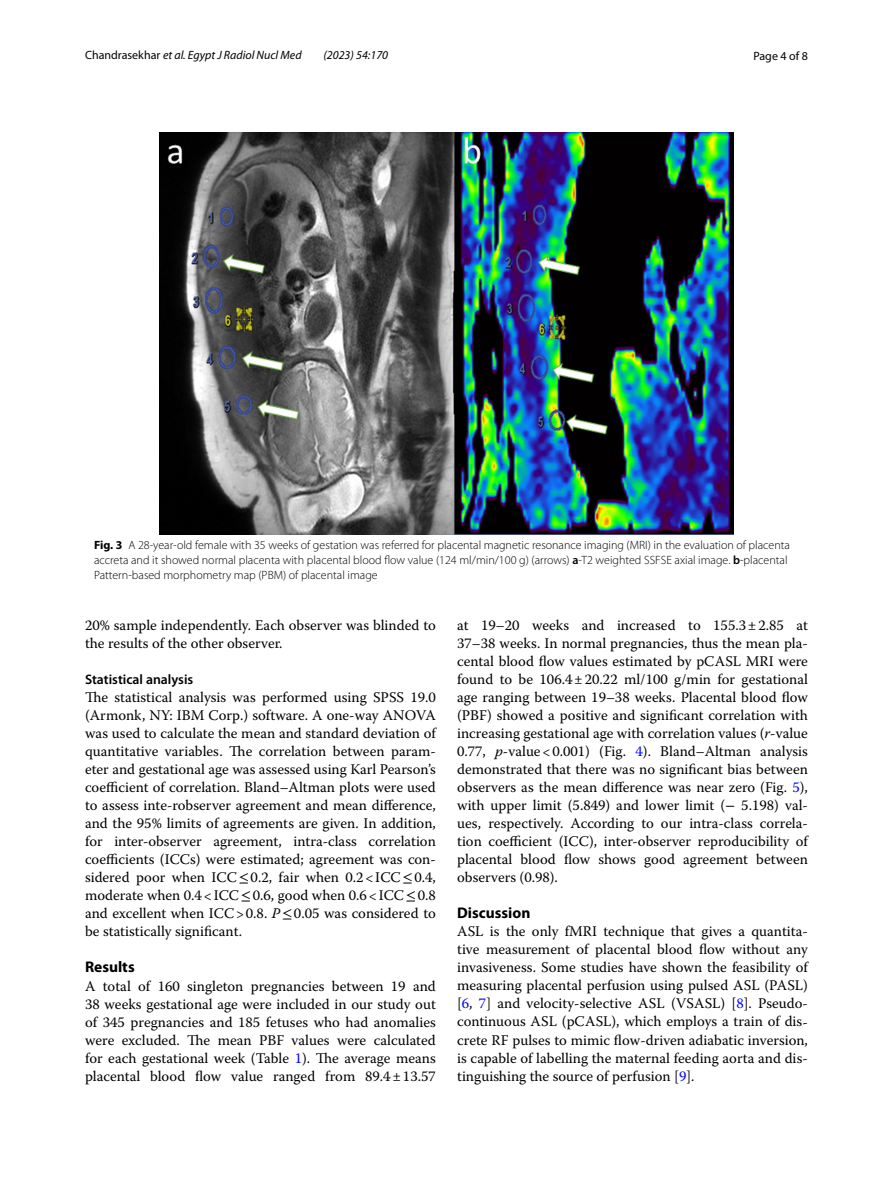
<style>
.page{position:relative;width:893px;height:1187px;background:#fff}
.page>*{position:absolute;margin:0;border:0;box-sizing:border-box;transform-origin:0 0}
.t1{font:700 15.45px "Myriad Pro";color:#000}
.t2{font:14.7px/18px "Warnock Pro";color:#000;text-align:justify}
.t3{font:600 13.8px "Myriad Pro";color:#000}
.t4{font:300 12px/15px "Myriad Pro";color:#000}
.t5{font:italic 12px "Myriad Pro";color:#000}
.t6{font:12px "Myriad Pro";color:#000}
.s1{font-style:normal}
.s2{font-weight:700}
.s3{font-weight:600}
.s4{font-family:"STIX"}
.s5{font-style:italic}
.s6{color:#00f}
</style>
<div class="page">
<img style="left:160px;top:133px;width:573px;height:401px">
<p class="t5" style="left:85px;top:48px;width:218px"><span class="s1">Chandrasekhar</span> et al. Egypt J Radiol Nucl Med</p>
<p class="t5" style="left:323px;top:48px;width:66px">(2023) 54:170</p>
<p class="t6" style="left:753px;top:48px;width:56px">Page 4 of 8</p>
<p class="t4" style="left:94px;top:538px;width:697px"><span class="s2">Fig. 3</span> A 28-year-old female with 35 weeks of gestation was referred for placental magnetic resonance imaging (MRI) in the evaluation of placenta accreta and it showed normal placenta with placental blood flow value (124 ml/min/100 g) (arrows) <span class="s3">a</span>-T2 weighted SSFSE axial image. <span class="s3">b</span>-placental<br>Pattern-based morphometry map (PBM) of placental image</p>
<p class="t2" style="left:85px;top:616px;width:352px">20% sample independently. Each observer was blinded to the results of the other observer.</p>
<p class="t3" style="left:85px;top:671px;width:110px">Statistical analysis</p>
<p class="t2" style="left:85px;top:688px;width:352px">The statistical analysis was performed using SPSS 19.0 (Armonk, NY: IBM Corp.) software. A one-way ANOVA was used to calculate the mean and standard deviation of quantitative variables. The correlation between param&shy;eter and gestational age was assessed using Karl Pearson’s coefficient of correlation. Bland–Altman plots were used to assess inte-robserver agreement and mean difference, and the 95% limits of agreements are given. In addition, for inter-observer agreement, intra-class correlation coefficients (ICCs) were estimated; agreement was con&shy;sidered poor when ICC<span class="s4">≤</span>0.2, fair when 0.2&lt;ICC<span class="s4">≤</span>0.4, moderate when 0.4&lt;ICC<span class="s4">≤</span>0.6, good when 0.6&lt;ICC<span class="s4">≤</span>0.8 and excellent when ICC&gt;0.8. <span class="s5">P</span><span class="s4">≤</span>0.05 was considered to be statistically significant.</p>
<p class="t1" style="left:85px;top:957px;width:51px">Results</p>
<p class="t2" style="left:85px;top:976px;width:352px">A total of 160 singleton pregnancies between 19 and 38 weeks gestational age were included in our study out of 345 pregnancies and 185 fetuses who had anomalies were excluded. The mean PBF values were calculated for each gestational week (Table <span class="s6">1</span>). The average means placental blood flow value ranged from 89.4±13.57</p>
<p class="t2" style="left:457px;top:616px;width:352px">at 19–20 weeks and increased to 155.3±2.85 at 37–38 weeks. In normal pregnancies, thus the mean pla&shy;cental blood flow values estimated by pCASL MRI were found to be 106.4±20.22 ml/100 g/min for gestational age ranging between 19–38 weeks. Placental blood flow (PBF) showed a positive and significant correlation with increasing gestational age with correlation values (<span class="s5">r</span>-value 0.77, <span class="s5">p</span>-value&lt;0.001) (Fig. <span class="s6">4</span>). Bland–Altman analysis demonstrated that there was no significant bias between observers as the mean difference was near zero (Fig. <span class="s6">5</span>), with upper limit (5.849) and lower limit (<span class="s4">−</span> 5.198) val&shy;ues, respectively. According to our intra-class correla&shy;tion coefficient (ICC), inter-observer reproducibility of placental blood flow shows good agreement between observers (0.98).</p>
<p class="t1" style="left:457px;top:903px;width:75px">Discussion</p>
<p class="t2" style="left:457px;top:922px;width:352px">ASL is the only fMRI technique that gives a quantita&shy;tive measurement of placental blood flow without any invasiveness. Some studies have shown the feasibility of measuring placental perfusion using pulsed ASL (PASL) [<span class="s6">6</span>, <span class="s6">7</span>] and velocity-selective ASL (VSASL) [<span class="s6">8</span>]. Pseudo&shy;continuous ASL (pCASL), which employs a train of dis&shy;crete RF pulses to mimic flow-driven adiabatic inversion, is capable of labelling the maternal feeding aorta and dis&shy;tinguishing the source of perfusion [<span class="s6">9</span>].</p>
</div>
